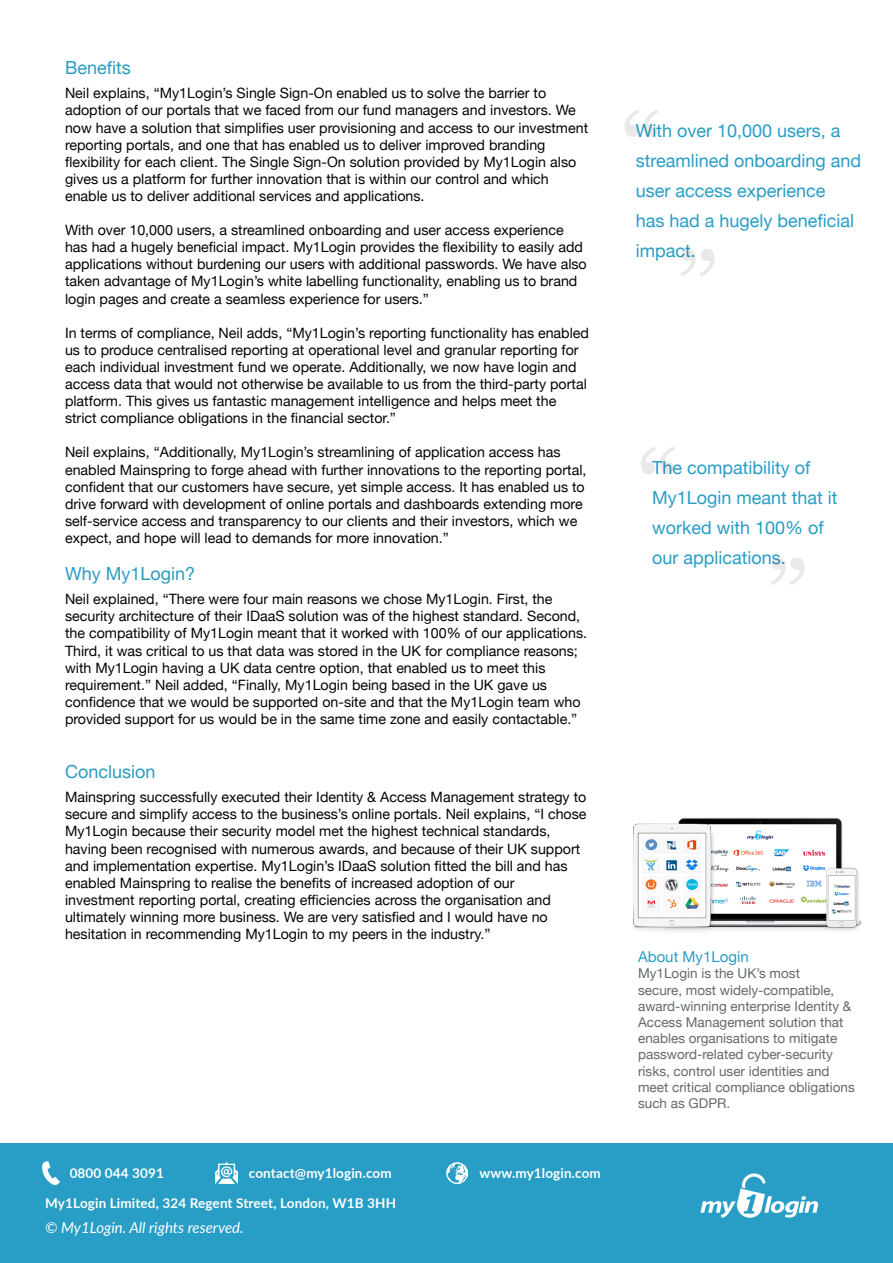
<style>
.page{position:relative;width:893px;height:1263px;background:#fff}
.page>*{position:absolute;margin:0;border:0;box-sizing:border-box;transform-origin:0 0}
.t1{font:105px "Georgia";color:#231f20}
.t2{font:18px/30px "Helvetica Neue";color:#289dc5}
.t3{font:18px "Helvetica Neue";color:#2b9bc0}
.t4{font:italic 15px "Lato";color:#fff}
.t5{font:15px "Helvetica Neue";color:#289dc5}
.t6{font:14.25px/17.1px "Helvetica Neue";color:#040503}
.t7{font:13.5px/16.2px "Helvetica Neue";color:#62696a}
.White_text_on_backgr{font:700 13.5px "Lato";letter-spacing:.01em;color:#fff}
</style>
<div class="page">
<div style="left:0;top:1144px;width:893px;height:119px;background:#289dc5"></div>
<img style="left:216px;top:1162px;width:21px;height:21px">
<img style="left:446px;top:1162px;width:22px;height:21px">
<img style="left:42px;top:1161px;width:17px;height:24px">
<img style="left:633px;top:817px;width:228px;height:115px">
<img style="left:700px;top:1173px;width:119px;height:45px">
<p class="t3" style="left:65px;top:54px;width:67px">Benefits</p>
<p class="t6" style="left:65px;top:86px;width:525px">Neil explains, “My1Login’s Single Sign-On enabled us to solve the barrier to adoption of our portals that we faced from our fund managers and investors. We now have a solution that simplifies user provisioning and access to our investment reporting portals, and one that has enabled us to deliver improved branding flexibility for each client. The Single Sign-On solution provided by My1Login also gives us a platform for further innovation that is within our control and which enable us to deliver additional services and applications.</p>
<p class="t6" style="left:65px;top:222px;width:523px">With over 10,000 users, a streamlined onboarding and user access experience has had a hugely beneficial impact. My1Login provides the flexibility to easily add applications without burdening our users with additional passwords. We have also taken advantage of My1Login’s white labelling functionality, enabling us to brand login pages and create a seamless experience for users.”</p>
<p class="t6" style="left:65px;top:325px;width:525px">In terms of compliance, Neil adds, “My1Login’s reporting functionality has enabled us to produce centralised reporting at operational level and granular reporting for each individual investment fund we operate. Additionally, we now have login and access data that would not otherwise be available to us from the third-party portal platform. This gives us fantastic management intelligence and helps meet the strict compliance obligations in the financial sector.”</p>
<p class="t6" style="left:65px;top:445px;width:523px">Neil explains, “Additionally, My1Login’s streamlining of application access has enabled Mainspring to forge ahead with further innovations to the reporting portal, confident that our customers have secure, yet simple access. It has enabled us to drive forward with development of online portals and dashboards extending more self-service access and transparency to our clients and their investors, which we expect, and hope will lead to demands for more innovation.”</p>
<p class="t3" style="left:65px;top:560px;width:132px">Why My1Login?</p>
<p class="t6" style="left:65px;top:591px;width:524px">Neil explained, “There were four main reasons we chose My1Login. First, the security architecture of their IDaaS solution was of the highest standard. Second, the compatibility of My1Login meant that it worked with 100% of our applications.</p>
<p class="t6" style="left:65px;top:643px;width:517px">Third, it was critical to us that data was stored in the UK for compliance reasons; with My1Login having a UK data centre option, that enabled us to meet this requirement.” Neil added, “Finally, My1Login being based in the UK gave us confidence that we would be supported on-site and that the My1Login team who provided support for us would be in the same time zone and easily contactable.”</p>
<p class="t3" style="left:65px;top:758px;width:92px">Conclusion</p>
<p class="t6" style="left:65px;top:789px;width:523px">Mainspring successfully executed their Identity &amp; Access Management strategy to secure and simplify access to the business’s online portals. Neil explains, “I chose My1Login because their security model met the highest technical standards, having been recognised with numerous awards, and because of their UK support and implementation expertise. My1Login’s IDaaS solution fitted the bill and has enabled Mainspring to realise the benefits of increased adoption of our investment reporting portal, creating efficiencies across the organisation and ultimately winning more business. We are very satisfied and I would have no hesitation in recommending My1Login to my peers in the industry.”</p>
<p class="White_text_on_backgr" style="left:70px;top:1163px;width:96px">0800 044 3091</p>
<p class="White_text_on_backgr" style="left:249px;top:1163px;width:144px">contact@my1login.com</p>
<p class="White_text_on_backgr" style="left:479px;top:1163px;width:123px">www.my1login.com</p>
<p class="White_text_on_backgr" style="left:45px;top:1193px;width:352px">My1Login Limited, 324 Regent Street, London, W1B 3HH</p>
<p class="t4" style="left:45px;top:1217px;width:200px">© My1Login. All rights reserved.</p>
<h1 class="t1" style="left:620px;top:74px;width:45px">“</h1>
<p class="t2" style="left:636px;top:117px;width:227px">With over 10,000 users, a streamlined onboarding and user access experience<br>has had a hugely beneficial impact.</p>
<h1 class="t1" style="left:719px;top:311px;width:45px;rotate:-180deg">“</h1>
<h1 class="t1" style="left:637px;top:412px;width:45px">“</h1>
<p class="t2" style="left:652px;top:454px;width:187px">The compatibility of<br>My1Login meant that it worked with 100% of our applications.</p>
<h1 class="t1" style="left:809px;top:620px;width:45px;rotate:-180deg">“</h1>
<p class="t5" style="left:638px;top:946px;width:112px">About My1Login</p>
<p class="t7" style="left:638px;top:966px;width:218px">My1Login is the UK’s most<br>secure, most widely-compatible, award-winning enterprise Identity &amp;<br>Access Management solution that enables organisations to mitigate password-related cyber-security risks, control user identities and meet critical compliance obligations such as GDPR.</p>
</div>
